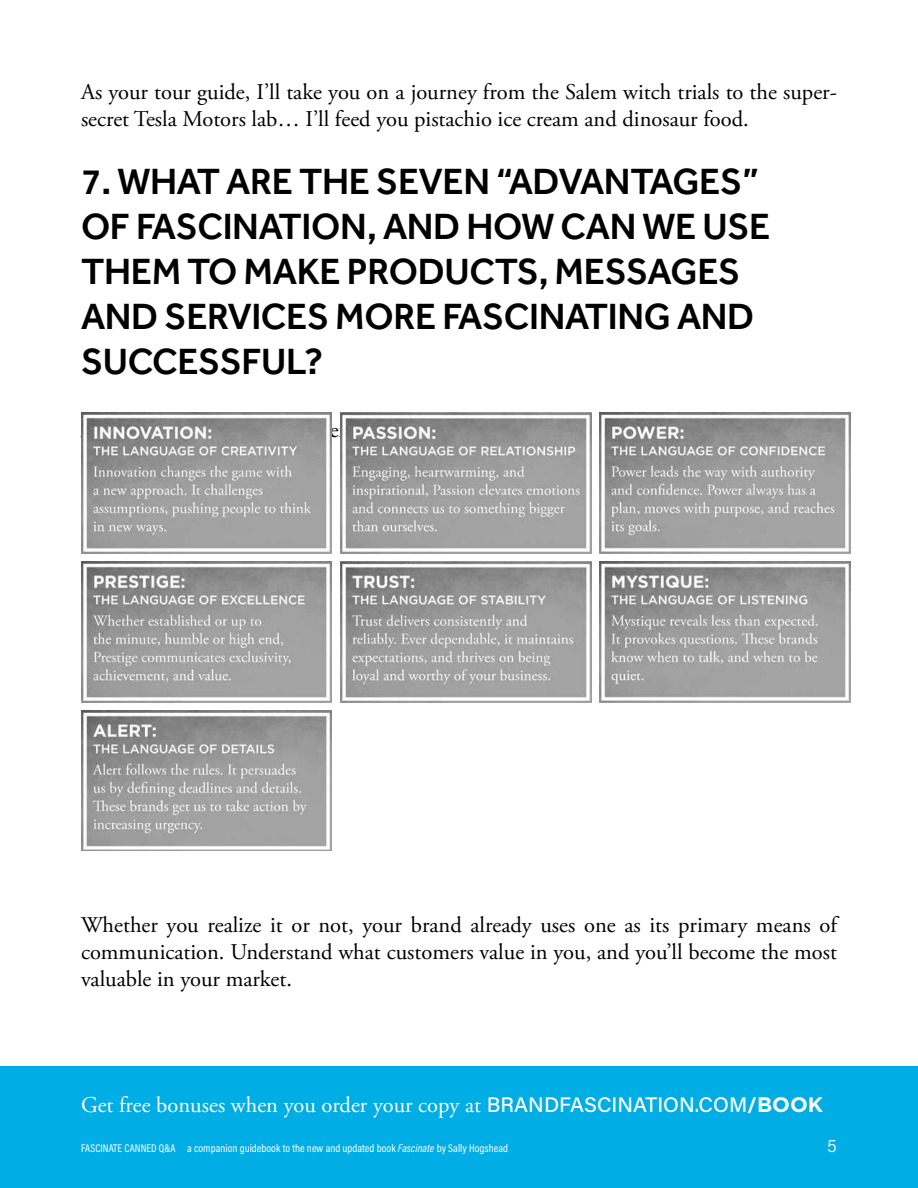
<style>
.page{position:relative;width:918px;height:1188px;background:#fff}
.page>*{position:absolute;margin:0;border:0;box-sizing:border-box;transform-origin:0 0}
.t1{font:500 37.5px/45px "Effra";letter-spacing:-.01em;color:#000}
.t2{font:22.5px/27px "Adobe Garamond Pro";color:#000}
.t3{font:22.5px "Adobe Garamond Pro";color:#fff}
.t4{font:300 18px "Acumin Pro";color:#fff}
.t5{font:11.25px "Acumin Pro Cond";letter-spacing:.005em;color:#fff}
.s1{font-family:"Acumin Pro";font-weight:500;font-size:21px}
.s2{font-family:"Acumin Pro";font-weight:700;font-size:21px}
.s3{font-family:"Gotham";font-weight:700;font-size:21px}
.s4{font-style:italic}
</style>
<div class="page">
<div style="left:0;top:1066px;width:918px;height:122px;background:#00ade4"></div>
<img style="left:81px;top:413px;width:251px;height:140px">
<img style="left:81px;top:561px;width:251px;height:141px">
<img style="left:81px;top:710px;width:251px;height:141px">
<img style="left:340px;top:413px;width:251px;height:140px">
<img style="left:340px;top:561px;width:251px;height:141px">
<img style="left:600px;top:413px;width:250px;height:140px">
<img style="left:600px;top:561px;width:250px;height:141px">
<p class="t2" style="left:81px;top:79px;width:757px">As your tour guide, I’ll take you on a journey from the Salem witch trials to the super&shy;secret Tesla Motors lab… I’ll feed you pistachio ice cream and dinosaur food.</p>
<h1 class="t1" style="left:81px;top:158px;width:691px">7. WHAT ARE THE SEVEN “ADVANTAGES”<br>OF FASCINATION, AND HOW CAN WE USE<br>THEM TO MAKE PRODUCTS, MESSAGES<br>AND SERVICES MORE FASCINATING AND<br>SUCCESSFUL?</h1>
<p class="t2" style="left:81px;top:912px;width:758px;text-align:justify">Whether you realize it or not, your brand already uses one as its primary means of communication. Understand what customers value in you, and you’ll become the most valuable in your market.</p>
<p class="t3" style="left:81px;top:1091px;width:744px">Get free bonuses when you order your copy at <span class="s1">BRANDFASCINATION.COM</span><span class="s2">/</span><span class="s3">BOOK</span></p>
<p class="t5" style="left:81px;top:1141px;width:429px">FASCINATE CANNED Q&amp;A a companion guidebook to the new and updated book <span class="s4">Fascinate</span> by Sally Hogshead</p>
<p class="t4" style="left:827px;top:1133px;width:11px">5</p>
</div>
